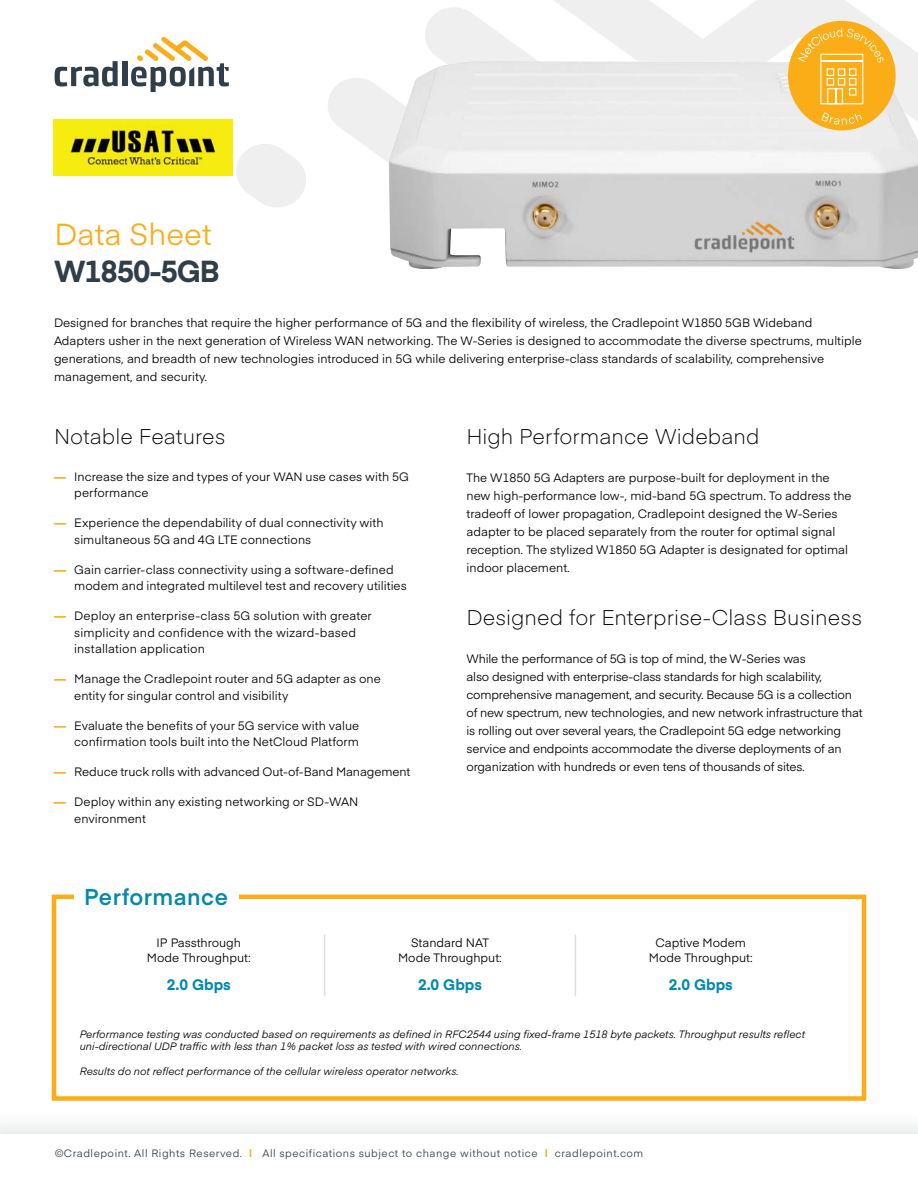
<style>
.page{position:relative;width:918px;height:1188px;background:#fff}
.page>*{position:absolute;margin:0;border:0;box-sizing:border-box;transform-origin:0 0}
.t1{font:30px "Eina 01";color:#fbad18}
.t2{font:700 30px "Eina 01";letter-spacing:-.04em;color:#313e48}
.t3{font:600 22.5px "Eina 01";letter-spacing:.02em;color:#008aac}
.t4{font:300 21px "Eina 01";letter-spacing:.005em;color:#000}
.t5{font:700 15px "Eina 01";color:#008aac}
.t6{font:12px/18px "Eina 01";color:#000}
.t7{font:italic 10.5px/12px "Eina 01";color:#000}
.t8{font:10.5px "Eina 01";letter-spacing:.05em;color:#313e48}
.s1{font-weight:700;color:#fbad18}
</style>
<div class="page">
<svg style="left:425px;top:7px;width:94px;height:54px;fill:#efefef"></svg>
<svg style="left:328px;top:78px;width:61px;height:85px"></svg>
<svg style="left:232px;top:142px;width:74px;height:65px"></svg>
<svg style="left:519px;top:0;width:399px;height:61px;fill:#efefef"></svg>
<div style="left:0;top:1109px;width:918px;height:79px;background:#313e48;opacity:.22"></div>
<div style="left:0;top:1134px;width:918px;height:54px;background:#fff"></div>
<div style="left:52px;top:895px;width:814px;height:206px;border:4px solid #fbad18"></div>
<div style="left:74px;top:880px;width:165px;height:33px;background:#fff"></div>
<hr style="left:324px;top:935px;width:1px;height:30px;background:#dfdfe0">
<hr style="left:324px;top:965px;width:1px;height:31px;background:#dfdfe0">
<hr style="left:575px;top:935px;width:1px;height:30px;background:#dfdfe0">
<hr style="left:575px;top:965px;width:1px;height:31px;background:#dfdfe0">
<img style="left:389px;top:61px;width:529px;height:208px">
<div style="left:788px;top:21px;width:108px;height:109px;background:#fbad18;border-radius:50%"></div>
<svg style="left:821px;top:112px;width:41px;height:13px"></svg>
<svg style="left:798px;top:28px;width:86px;height:76px"></svg>
<hr style="left:821px;top:61px;width:42px;height:1px;background:#fff">
<svg style="left:55px;top:61px;width:63px;height:25px"></svg>
<div style="left:122px;top:61px;width:5px;height:25px;background:#313e48"></div>
<svg style="left:131px;top:37px;width:98px;height:55px"></svg>
<img style="left:54px;top:120px;width:178px;height:56px">
<h1 class="t1" style="left:55px;top:212px;width:159px">Data Sheet</h1>
<h1 class="t2" style="left:54px;top:249px;width:167px">W1850-5GB</h1>
<p class="t6" style="left:54px;top:312px;width:809px">Designed for branches that require the higher performance of 5G and the flexibility of wireless, the Cradlepoint W1850 5GB Wideband Adapters usher in the next generation of Wireless WAN networking. The W-Series is designed to accommodate the diverse spectrums, multiple generations, and breadth of new technologies introduced in 5G while delivering enterprise-class standards of scalability, comprehensive management, and security.</p>
<h3 class="t4" style="left:54px;top:421px;width:173px">Notable Features</h3>
<p class="t6" style="left:74px;top:468px;width:336px;line-height:16.5px;text-indent:-20px"><span class="s1">—</span> Increase the size and types of your WAN use cases with 5G performance</p>
<p class="t6" style="left:74px;top:514px;width:311px;line-height:16.5px;text-indent:-20px"><span class="s1">—</span> Experience the dependability of dual connectivity with simultaneous 5G and 4G LTE connections</p>
<p class="t6" style="left:74px;top:561px;width:334px;line-height:16.5px;text-indent:-20px"><span class="s1">—</span> Gain carrier-class connectivity using a software-defined modem and integrated multilevel test and recovery utilities</p>
<p class="t6" style="left:74px;top:607px;width:299px;line-height:16.5px;text-indent:-20px"><span class="s1">—</span> Deploy an enterprise-class 5G solution with greater simplicity and confidence with the wizard-based installation application</p>
<p class="t6" style="left:74px;top:670px;width:308px;line-height:16.5px;text-indent:-20px"><span class="s1">—</span> Manage the Cradlepoint router and 5G adapter as one entity for singular control and visibility</p>
<p class="t6" style="left:54px;top:717px;width:307px;line-height:16.5px;text-align:right"><span class="s1">—</span> Evaluate the benefits of your 5G service with value confirmation tools built into the NetCloud Platform</p>
<p class="t6" style="left:54px;top:762px;width:358px"><span class="s1">—</span> Reduce truck rolls with advanced Out-of-Band Management</p>
<p class="t6" style="left:74px;top:793px;width:286px;line-height:16.5px;text-indent:-20px"><span class="s1">—</span> Deploy within any existing networking or SD-WAN environment</p>
<h2 class="t3" style="left:84px;top:881px;width:145px">Performance</h2>
<h3 class="t4" style="left:467px;top:421px;width:294px">High Performance Wideband</h3>
<p class="t6" style="left:467px;top:468px;width:387px">The W1850 5G Adapters are purpose-built for deployment in the new high-performance low-, mid-band 5G spectrum. To address the tradeoff of lower propagation, Cradlepoint designed the W-Series adapter to be placed separately from the router for optimal signal reception. The stylized W1850 5G Adapter is designated for optimal indoor placement.</p>
<h3 class="t4" style="left:467px;top:601px;width:397px">Designed for Enterprise-Class Business</h3>
<p class="t6" style="left:467px;top:649px;width:398px">While the performance of 5G is top of mind, the W-Series was<br>also designed with enterprise-class standards for high scalability, comprehensive management, and security. Because 5G is a collection of new spectrum, new technologies, and new network infrastructure that is rolling out over several years, the Cradlepoint 5G edge networking service and endpoints accommodate the diverse deployments of an organization with hundreds or even tens of thousands of sites.</p>
<p class="t6" style="left:147px;top:935px;width:105px;line-height:15px;text-align:center">IP Passthrough<br>Mode Throughput:</p>
<p class="t6" style="left:398px;top:935px;width:105px;line-height:15px;text-align:center">Standard NAT<br>Mode Throughput:</p>
<p class="t6" style="left:649px;top:935px;width:105px;line-height:15px;text-align:center">Captive Modem<br>Mode Throughput:</p>
<p class="t5" style="left:167px;top:974px;width:65px">2.0 Gbps</p>
<p class="t5" style="left:418px;top:974px;width:65px">2.0 Gbps</p>
<p class="t5" style="left:669px;top:974px;width:65px">2.0 Gbps</p>
<p class="t7" style="left:80px;top:1027px;width:727px">Performance testing was conducted based on requirements as defined in RFC2544 using fixed-frame 1518 byte packets. Throughput results reflect uni-directional UDP traffic with less than 1% packet loss as tested with wired connections.</p>
<p class="t7" style="left:80px;top:1065px;width:381px">Results do not reflect performance of the cellular wireless operator networks.</p>
<p class="t8" style="left:55px;top:1146px;width:590px">©Cradlepoint. All Rights Reserved. <span class="s1">|</span> All specifications subject to change without notice <span class="s1">|</span> cradlepoint.com</p>
</div>
